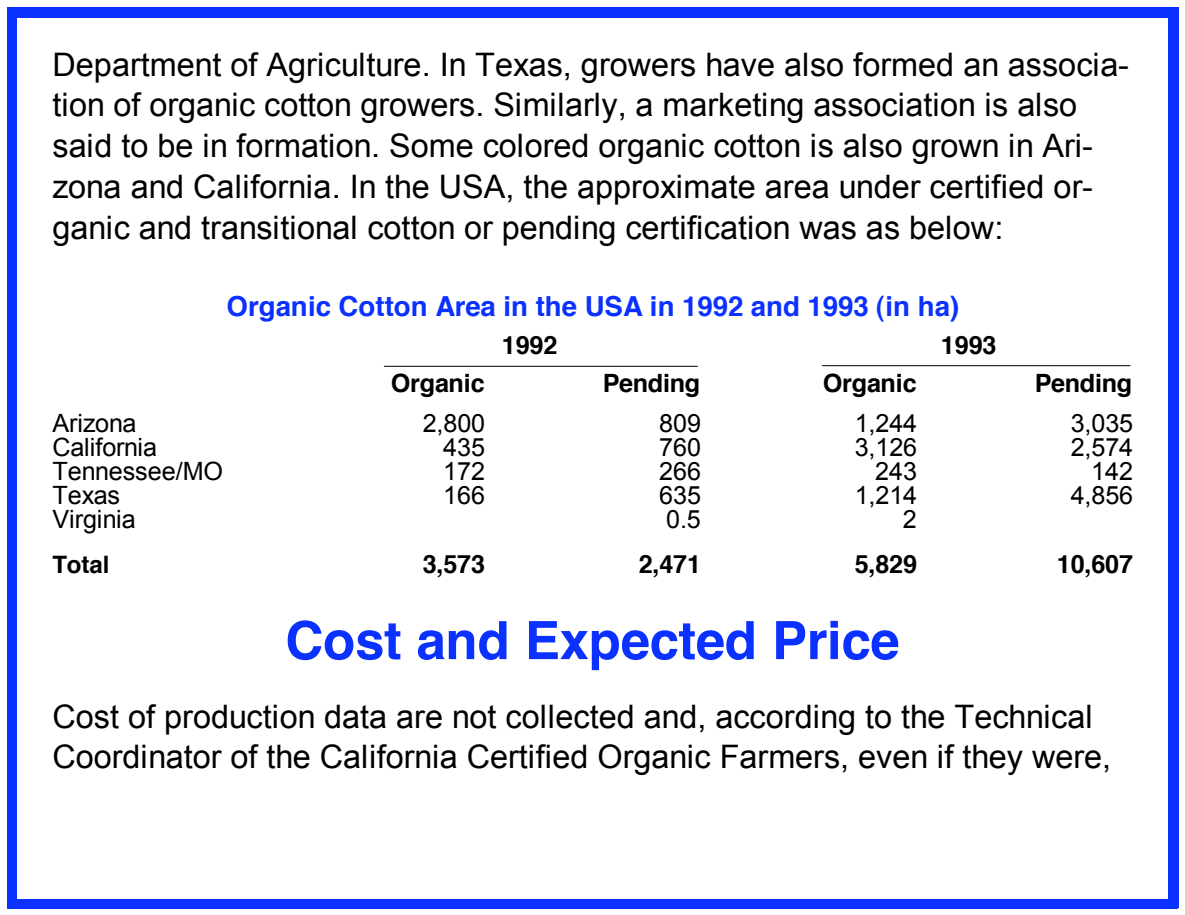
<style>
.page{position:relative;width:1185px;height:915px;background:#fff}
.page>*{position:absolute;margin:0;border:0;box-sizing:border-box;transform-origin:0 0}
.t1{font:700 52.75px "Helvetica";letter-spacing:-.01em;color:#0a31ff}
.t2{font:32.5px/40.8px "Arial";color:#000}
.t3{font:700 27.5px "Helvetica";color:#0a31ff}
.t4{font:25.25px "Arial";letter-spacing:-.005em;color:#000}
.t5{font:700 25.25px "Helvetica";letter-spacing:-.01em;color:#000}
.t6{font:700 24px "Helvetica";color:#000}
</style>
<div class="page">
<div style="left:8px;top:8px;width:1170px;height:10px;background:#0a31ff"></div>
<div style="left:8px;top:898px;width:1170px;height:11px;background:#0a31ff"></div>
<div style="left:8px;top:8px;width:10px;height:900px;background:#0a31ff"></div>
<div style="left:1168px;top:8px;width:11px;height:900px;background:#0a31ff"></div>
<hr style="left:384px;top:366px;width:314px;height:1px;background:#000">
<hr style="left:822px;top:365px;width:308px;height:1px;background:#000">
<p class="t2" style="left:52px;top:44px;width:1078px">Department of Agriculture. In Texas, growers have also formed an associa&shy;tion of organic cotton growers. Similarly, a marketing association is also said to be in formation. Some colored organic cotton is also grown in Ari&shy;zona and California. In the USA, the approximate area under certified or&shy;ganic and transitional cotton or pending certification was as below:</p>
<p class="t3" style="left:226px;top:295px;width:734px">Organic Cotton Area in the USA in 1992 and 1993 (in ha)</p>
<p class="t5" style="left:502px;top:334px;width:57px">1992</p>
<p class="t5" style="left:941px;top:334px;width:57px">1993</p>
<p class="t5" style="left:391px;top:372px;width:95px">Organic</p>
<p class="t5" style="left:603px;top:372px;width:99px">Pending</p>
<p class="t5" style="left:823px;top:372px;width:95px">Organic</p>
<p class="t5" style="left:1035px;top:372px;width:99px">Pending</p>
<p class="t4" style="left:53px;top:409px;width:85px">Arizona</p>
<p class="t4" style="left:423px;top:409px;width:64px">2,800</p>
<p class="t4" style="left:659px;top:409px;width:44px">809</p>
<p class="t4" style="left:855px;top:409px;width:64px">1,244</p>
<p class="t4" style="left:1071px;top:409px;width:64px">3,035</p>
<p class="t4" style="left:52px;top:433px;width:106px">California</p>
<p class="t4" style="left:443px;top:433px;width:44px">435</p>
<p class="t4" style="left:659px;top:433px;width:44px">760</p>
<p class="t4" style="left:855px;top:433px;width:64px">3,126</p>
<p class="t4" style="left:1071px;top:433px;width:64px">2,574</p>
<p class="t4" style="left:52px;top:457px;width:172px">Tennessee/MO</p>
<p class="t4" style="left:443px;top:457px;width:44px">172</p>
<p class="t4" style="left:659px;top:457px;width:44px">266</p>
<p class="t4" style="left:875px;top:457px;width:44px">243</p>
<p class="t4" style="left:1091px;top:457px;width:44px">142</p>
<p class="t4" style="left:52px;top:481px;width:69px">Texas</p>
<p class="t4" style="left:443px;top:481px;width:44px">166</p>
<p class="t4" style="left:659px;top:481px;width:44px">635</p>
<p class="t4" style="left:855px;top:481px;width:64px">1,214</p>
<p class="t4" style="left:1071px;top:481px;width:64px">4,856</p>
<p class="t4" style="left:52px;top:505px;width:85px">Virginia</p>
<p class="t4" style="left:666px;top:505px;width:36px">0.5</p>
<p class="t4" style="left:903px;top:505px;width:16px">2</p>
<p class="t6" style="left:52px;top:554px;width:58px">Total</p>
<p class="t5" style="left:423px;top:554px;width:64px">3,573</p>
<p class="t5" style="left:639px;top:554px;width:64px">2,471</p>
<p class="t5" style="left:855px;top:554px;width:64px">5,829</p>
<p class="t5" style="left:1057px;top:554px;width:78px">10,607</p>
<h1 class="t1" style="left:285px;top:618px;width:616px">Cost and Expected Price</h1>
<p class="t2" style="left:52px;top:696px;width:1060px">Cost of production data are not collected and, according to the Technical<br>Coordinator of the California Certified Organic Farmers, even if they were,</p>
</div>
